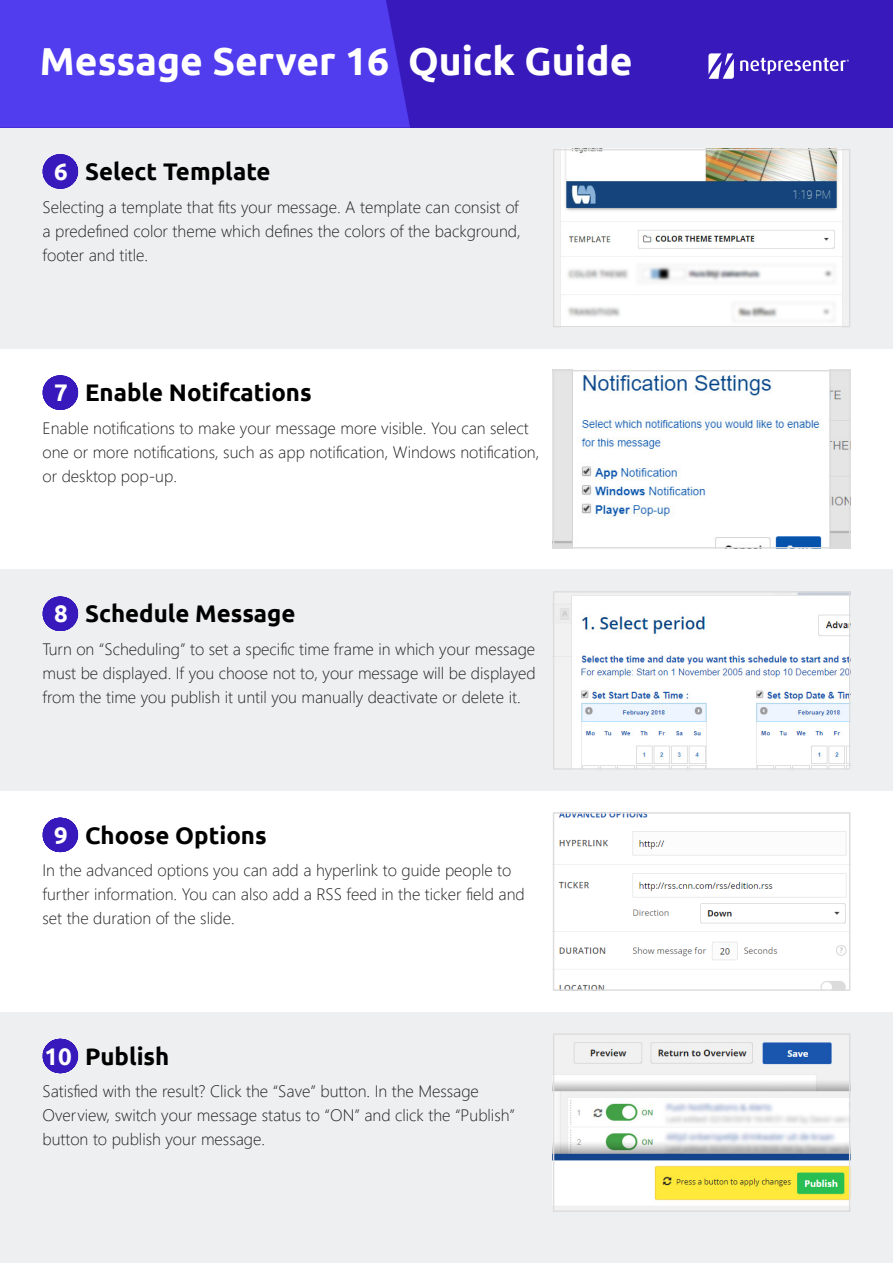
<style>
.page{position:relative;width:893px;height:1263px;background:#fff}
.page>*{position:absolute;margin:0;border:0;box-sizing:border-box;transform-origin:0 0}
.body{font:700 39px "Ubuntu";color:#fff}
.t1{font:700 24px "Ubuntu";color:#000}
.t2{font:300 16.5px/24px "Segoe UI";color:#231f20}
.s1{color:#fff}
</style>
<div class="page">
<div style="left:0;top:128px;width:893px;height:221px;background:#edeff0"></div>
<div style="left:0;top:570px;width:893px;height:221px;background:#edeff0"></div>
<div style="left:0;top:1012px;width:893px;height:251px;background:#edeff0"></div>
<hr style="left:60px;top:154px;width:1px;height:35px;background:#381abc">
<hr style="left:60px;top:375px;width:1px;height:35px;background:#381abc">
<hr style="left:60px;top:596px;width:1px;height:35px;background:#381abc">
<img style="left:556px;top:373px;width:291px;height:173px">
<div style="left:553px;top:370px;width:297px;height:179px;border:2px solid #ddddde"></div>
<img style="left:561px;top:152px;width:281px;height:172px">
<div style="left:553px;top:149px;width:297px;height:178px;border:2px solid #ddddde"></div>
<img style="left:560px;top:594px;width:287px;height:173px">
<div style="left:553px;top:591px;width:297px;height:179px;border:2px solid #ddddde"></div>
<img style="left:556px;top:815px;width:291px;height:173px">
<div style="left:553px;top:812px;width:297px;height:179px;border:2px solid #ddddde"></div>
<img style="left:556px;top:1042px;width:291px;height:164px">
<div style="left:553px;top:1033px;width:297px;height:179px;border:2px solid #ddddde"></div>
<hr style="left:60px;top:818px;width:1px;height:34px;background:#381abc">
<hr style="left:60px;top:1039px;width:1px;height:34px;background:#381abc">
<div style="left:0;top:0;width:893px;height:128px;background:#381abc"></div>
<div style="left:0;top:0;width:410px;height:128px;background:#513cee"></div>
<svg style="left:708px;top:53px;width:26px;height:26px"></svg>
<svg style="left:740px;top:58px;width:109px;height:17px"></svg>
<p class="body" style="left:40px;top:37px;width:594px">Message Server 16 Quick Guide</p>
<p class="t1" style="left:54px;top:157px;width:218px"><span class="s1">6</span> Select Template</p>
<p class="t2" style="left:43px;top:193px;width:480px">Selecting a template that fits your message. A template can consist of a predefined color theme which defines the colors of the background, footer and title.</p>
<p class="t1" style="left:54px;top:378px;width:259px"><span class="s1">7</span> Enable Notifcations</p>
<p class="t2" style="left:43px;top:414px;width:498px">Enable notifications to make your message more visible. You can select one or more notifications, such as app notification, Windows notification, or desktop pop-up.</p>
<p class="t1" style="left:54px;top:599px;width:243px"><span class="s1">8</span> Schedule Message</p>
<p class="t2" style="left:43px;top:635px;width:495px;text-align:justify">Turn on “Scheduling” to set a specific time frame in which your message must be displayed. If you choose not to, your message will be displayed from the time you publish it until you manually deactivate or delete it.</p>
<p class="t1" style="left:54px;top:820px;width:214px"><span class="s1">9</span> Choose Options</p>
<p class="t2" style="left:43px;top:857px;width:484px">In the advanced options you can add a hyperlink to guide people to further information. You can also add a RSS feed in the ticker field and set the duration of the slide.</p>
<p class="t1" style="left:45px;top:1042px;width:126px"><span class="s1">10</span> Publish</p>
<p class="t2" style="left:43px;top:1078px;width:474px">Satisfied with the result? Click the “Save” button. In the Message<br>Overview, switch your message status to “ON” and click the “Publish” button to publish your message.</p>
</div>
